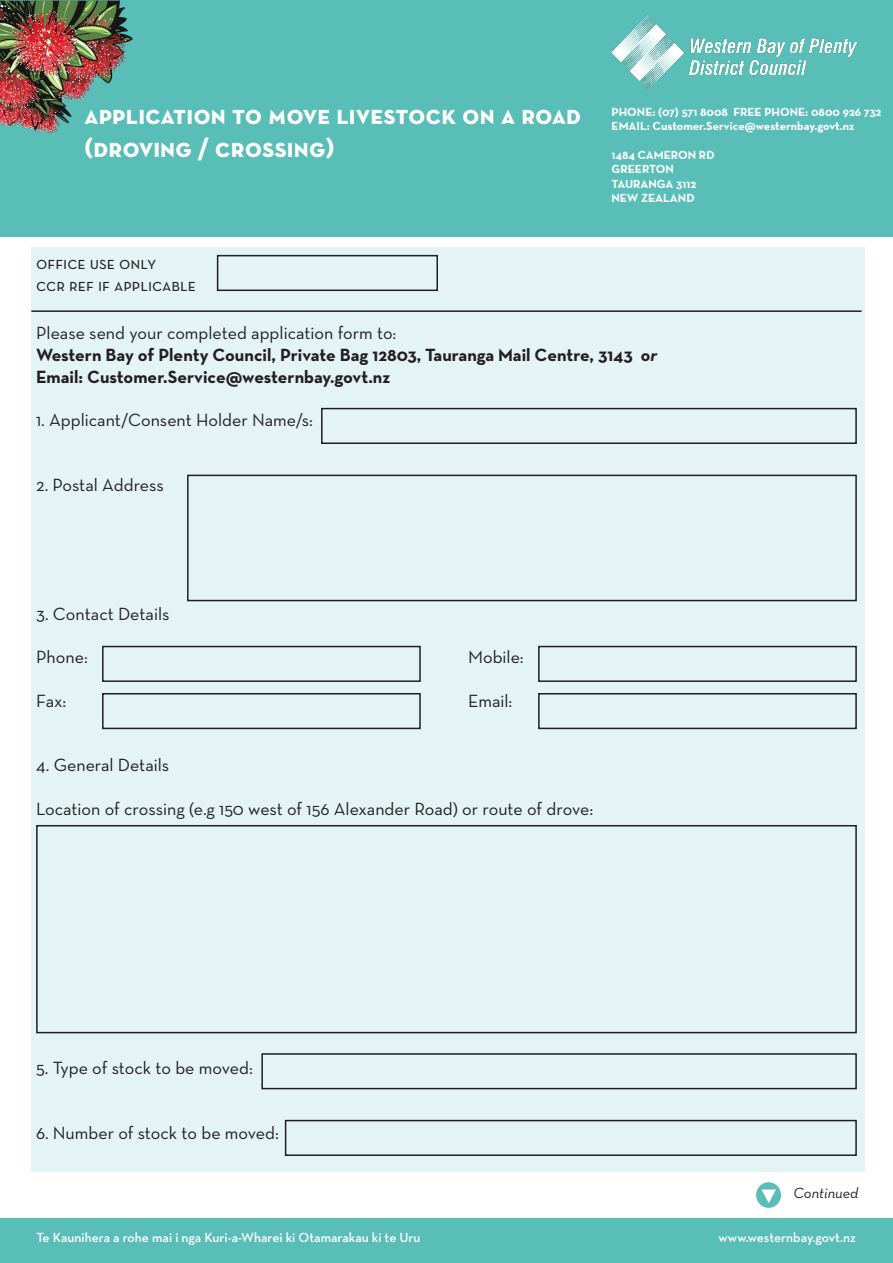
<style>
.page{position:relative;width:893px;height:1263px;background:#fff}
.page>*{position:absolute;margin:0;border:0;box-sizing:border-box;transform-origin:0 0}
.t1{font:27px "Neutraface Text Bold Alt";color:#fff}
.t2{font:18px "Neutraface Text";color:#231f20}
.t3{font:700 18px "Neutraface Text";color:#231f20}
.t4{font:italic 15px "Neutraface Text";color:#231f20}
.t5{font:600 13.5px "Neutraface Text";color:#fff}
.t6{font:700 12px "Neutraface Text";color:#fff}
.s1{font-style:italic}
</style>
<div class="page">
<div style="left:31px;top:247px;width:834px;height:924px;background:#e4f3f3"></div>
<div style="left:0;top:0;width:893px;height:236px;background:#59beb8"></div>
<img style="left:611px;top:16px;width:246px;height:73px">
<img style="left:0;top:0;width:138px;height:142px">
<div style="left:217px;top:255px;width:221px;height:36px;border:2px solid #231f20"></div>
<div style="left:321px;top:408px;width:536px;height:36px;border:2px solid #231f20"></div>
<div style="left:187px;top:475px;width:670px;height:126px;border:2px solid #231f20"></div>
<div style="left:102px;top:646px;width:319px;height:36px;border:2px solid #231f20"></div>
<div style="left:102px;top:693px;width:319px;height:36px;border:2px solid #231f20"></div>
<div style="left:538px;top:646px;width:319px;height:36px;border:2px solid #231f20"></div>
<div style="left:538px;top:693px;width:319px;height:36px;border:2px solid #231f20"></div>
<div style="left:36px;top:825px;width:821px;height:208px;border:2px solid #231f20"></div>
<div style="left:261px;top:1053px;width:596px;height:36px;border:2px solid #231f20"></div>
<div style="left:285px;top:1120px;width:572px;height:36px;border:2px solid #231f20"></div>
<div style="left:0;top:1218px;width:893px;height:45px;background:#59beb8"></div>
<div style="left:756px;top:1182px;width:25px;height:26px;background:#5abdb7;border-radius:50%"></div>
<svg style="left:761px;top:1189px;width:15px;height:14px"></svg>
<hr style="left:31px;top:310px;width:831px;height:2px;background:#231f20">
<p class="t1" style="left:84px;top:98px;width:499px">Application to Move Livestock on a Road</p>
<p class="t1" style="left:84px;top:130px;width:252px">(Droving / Crossing)</p>
<p class="t6" style="left:611px;top:104px;width:271px">PHONE: (07) 571 8008 FREE PHONE: 0800 926 732</p>
<p class="t6" style="left:611px;top:118px;width:245px">EMAIL: Customer.Service@westernbay.govt.nz</p>
<p class="t6" style="left:611px;top:147px;width:104px">1484 CAMERON RD</p>
<p class="t6" style="left:611px;top:162px;width:64px">GREERTON</p>
<p class="t6" style="left:611px;top:176px;width:86px">TAURANGA 3112</p>
<p class="t6" style="left:611px;top:190px;width:85px">NEW ZEALAND</p>
<p class="t2" style="left:36px;top:252px;width:122px">Office Use Only</p>
<p class="t2" style="left:36px;top:273px;width:161px">CCR Ref if applicable</p>
<p class="t2" style="left:36px;top:322px;width:362px">Please send your completed application form to:</p>
<p class="t3" style="left:36px;top:343px;width:623px">Western Bay of Plenty Council, Private Bag 12803, Tauranga Mail Centre, 3143 <span class="s1">or</span></p>
<p class="t3" style="left:36px;top:365px;width:356px">Email: Customer.Service@westernbay.govt.nz</p>
<p class="t2" style="left:36px;top:408px;width:278px">1. Applicant/Consent Holder Name/s:</p>
<p class="t2" style="left:36px;top:473px;width:129px">2. Postal Address</p>
<p class="t2" style="left:36px;top:603px;width:135px">3. Contact Details</p>
<p class="t2" style="left:36px;top:646px;width:53px">Phone:</p>
<p class="t2" style="left:468px;top:646px;width:57px">Mobile:</p>
<p class="t2" style="left:36px;top:689px;width:32px">Fax:</p>
<p class="t2" style="left:468px;top:689px;width:46px">Email:</p>
<p class="t2" style="left:36px;top:754px;width:135px">4. General Details</p>
<p class="t2" style="left:36px;top:797px;width:559px">Location of crossing (e.g 150 west of 156 Alexander Road) or route of drove:</p>
<p class="t2" style="left:36px;top:1056px;width:218px">5. Type of stock to be moved:</p>
<p class="t2" style="left:36px;top:1121px;width:244px">6. Number of stock to be moved:</p>
<p class="t4" style="left:793px;top:1184px;width:67px">Continued</p>
<p class="t5" style="left:37px;top:1228px;width:386px">Te Kaunihera a rohe mai i nga Kuri-a-Wharei ki Otamarakau ki te Uru</p>
<p class="t5" style="left:719px;top:1228px;width:139px">www.westernbay.govt.nz</p>
</div>
